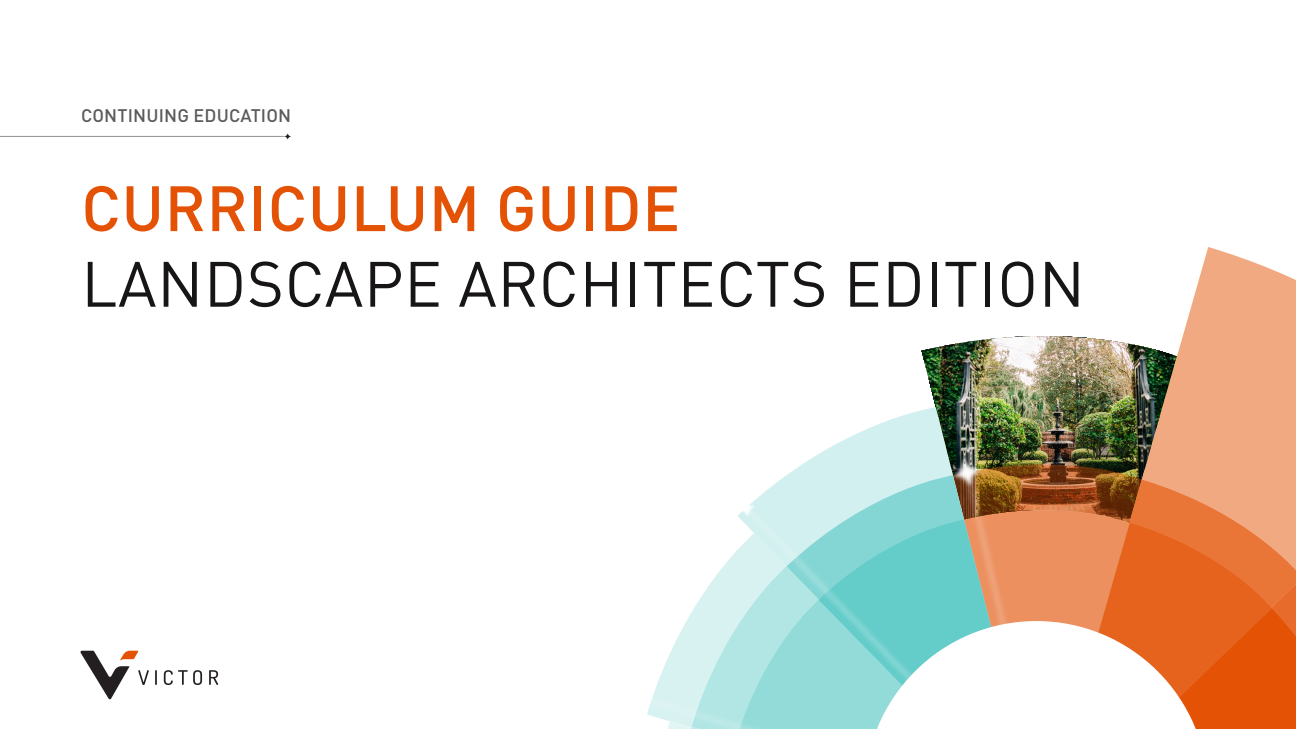
<style>
.page{position:relative;width:1296px;height:729px;background:#fff}
.page>*{position:absolute;margin:0;border:0;box-sizing:border-box;transform-origin:0 0}
.Cover_Title_Black{font:63px "DINOT";letter-spacing:.01em;color:#171516}
.Cover_Title_Orange{font:500 63px "DINOT";letter-spacing:.01em;color:#e35205}
.Sub-nomenclature_gra{font:500 18px "DINOT";letter-spacing:.01em;color:#5c5b5b}
</style>
<div class="page">
<img style="left:922px;top:336px;width:120px;height:71px">
<img style="left:1042px;top:247px;width:254px;height:233px">
<img style="left:790px;top:407px;width:252px;height:66px">
<svg style="left:1142px;top:480px;width:154px;height:30px;background:#ee9b6e"></svg>
<img style="left:1057px;top:464px;width:85px;height:46px">
<img style="left:1013px;top:439px;width:44px;height:71px">
<img style="left:788px;top:473px;width:260px;height:37px">
<img style="left:920px;top:426px;width:93px;height:84px">
<img style="left:749px;top:474px;width:39px;height:36px">
<svg style="left:647px;top:510px;width:649px;height:219px"></svg>
<hr style="left:0;top:136px;width:290px;height:1px;background:#231f20">
<div style="left:281px;top:130px;width:13px;height:13px;background:#fff"></div>
<svg style="left:285px;top:133px;width:6px;height:7px"></svg>
<svg style="left:155px;top:670px;width:2px;height:15px"></svg>
<svg style="left:164px;top:670px;width:38px;height:15px"></svg>
<svg style="left:209px;top:670px;width:9px;height:15px"></svg>
<svg style="left:80px;top:651px;width:69px;height:49px"></svg>
<p class="Sub-nomenclature_gra" style="left:81px;top:101px;width:212px">CONTINUING EDUCATION</p>
<h1 class="Cover_Title_Orange" style="left:81px;top:160px;width:600px">CURRICULUM GUIDE</h1>
<h1 class="Cover_Title_Black" style="left:81px;top:236px;width:1005px">LANDSCAPE ARCHITECTS EDITION</h1>
</div>
